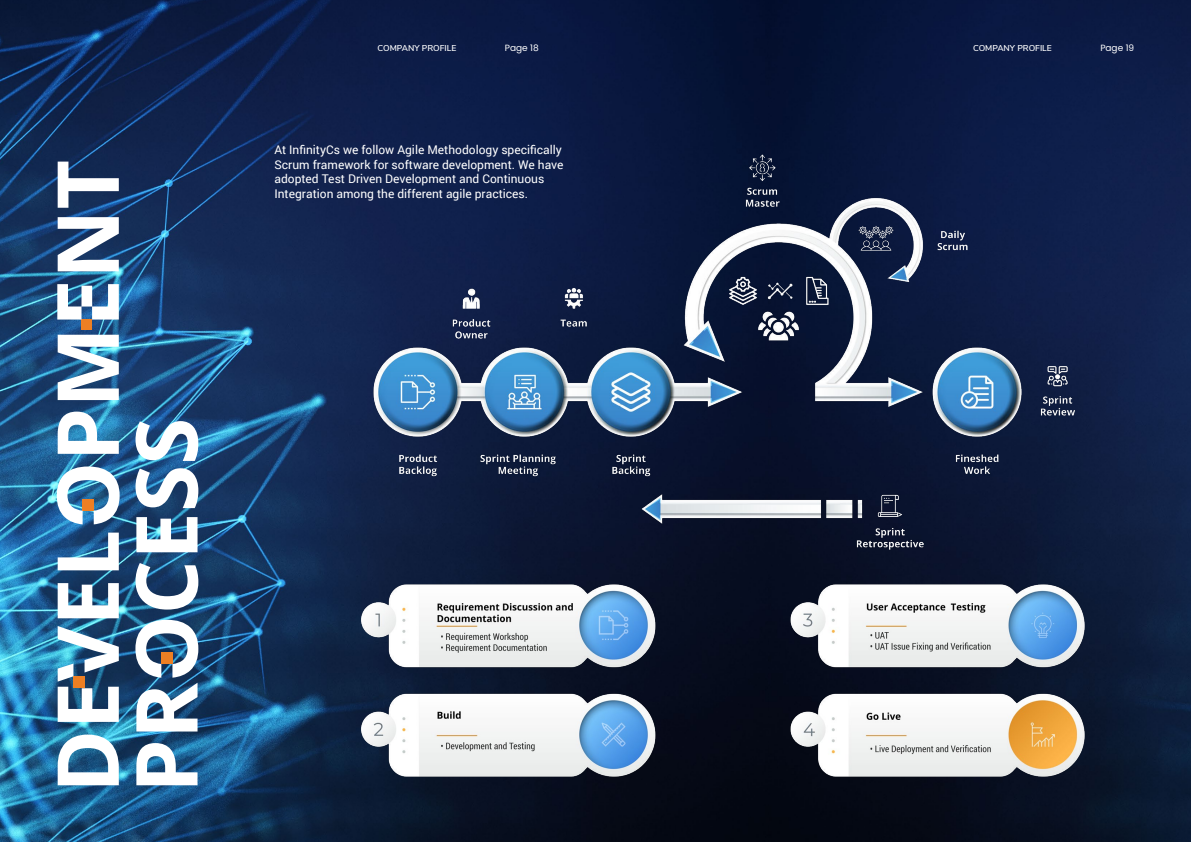
<style>
.page{position:relative;width:1191px;height:842px;background:#fff}
.page>*{position:absolute;margin:0;border:0;box-sizing:border-box;transform-origin:0 0}
.t1{font:12px/14.4px "Roboto";color:#fff}
.t2{font:9px "Poppins";color:#fff}
.t3{font:600 8.5px "Nunito Sans";color:#fff}
</style>
<div class="page">
<img style="left:0;top:0;width:1191px;height:842px">
<div style="left:81px;top:320px;width:11px;height:10px;background:#ed7f23"></div>
<svg style="left:57px;top:284px;width:62px;height:36px"></svg>
<svg style="left:58px;top:734px;width:61px;height:51px"></svg>
<svg style="left:58px;top:626px;width:61px;height:96px"></svg>
<svg style="left:58px;top:583px;width:61px;height:35px"></svg>
<svg style="left:58px;top:533px;width:61px;height:37px"></svg>
<svg style="left:58px;top:412px;width:61px;height:42px"></svg>
<svg style="left:58px;top:335px;width:61px;height:65px"></svg>
<svg style="left:58px;top:217px;width:61px;height:54px"></svg>
<svg style="left:58px;top:162px;width:61px;height:46px"></svg>
<svg style="left:136px;top:743px;width:61px;height:42px"></svg>
<svg style="left:135px;top:620px;width:63px;height:111px"></svg>
<svg style="left:135px;top:563px;width:63px;height:46px"></svg>
<svg style="left:136px;top:517px;width:61px;height:35px"></svg>
<svg style="left:135px;top:468px;width:63px;height:40px"></svg>
<svg style="left:135px;top:421px;width:63px;height:40px"></svg>
<svg style="left:57px;top:466px;width:63px;height:58px"></svg>
<img style="left:357px;top:137px;width:732px;height:432px">
<img style="left:784px;top:570px;width:305px;height:215px">
<img style="left:357px;top:570px;width:304px;height:215px">
<p class="t3" style="left:377px;top:41px;width:80px">COMPANY PROFILE</p>
<p class="t2" style="left:505px;top:43px;width:35px">Page 18</p>
<p class="t3" style="left:973px;top:41px;width:80px">COMPANY PROFILE</p>
<p class="t2" style="left:1100px;top:43px;width:35px">Page 19</p>
<p class="t1" style="left:274px;top:142px;width:290px">At InfinityCs we follow Agile Methodology specifically Scrum framework for software development. We have adopted Test Driven Development and Continuous Integration among the different agile practices.</p>
</div>
